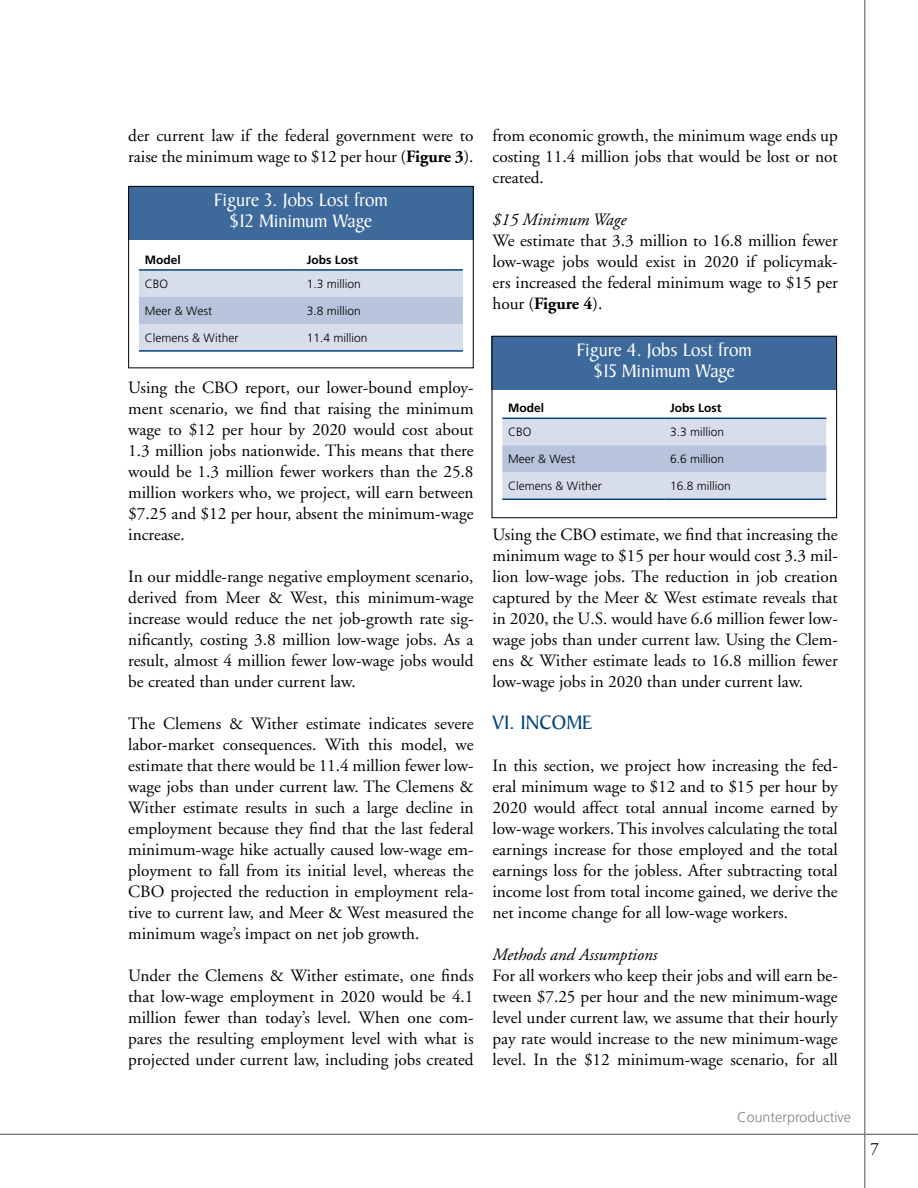
<style>
.page{position:relative;width:918px;height:1188px;background:#fff}
.page>*{position:absolute;margin:0;border:0;box-sizing:border-box;transform-origin:0 0}
.t1{font:21px "Baker Signet";color:#00447c}
.t2{font:19.5px/21px "Baker Signet";color:#fff;text-align:center}
.t3{font:17.25px/21px "Adobe Garamond";color:#000;text-align:justify}
.t4{font:italic 17.25px "Adobe Garamond";color:#000}
.t5{font:300 14.25px "Frutiger";color:#808285}
.t6{font:300 12px "Frutiger";color:#000}
.t7{font:700 12px "Frutiger";color:#000}
.s1{font-weight:700}
</style>
<div class="page">
<hr style="left:0;top:1134px;width:918px;height:1px;background:#808285">
<hr style="left:864px;top:0;width:1px;height:1188px;background:#808285">
<div style="left:128px;top:186px;width:346px;height:54px;background:#3d699b"></div>
<svg style="left:139px;top:271px;width:324px;height:79px"></svg>
<hr style="left:139px;top:269px;width:162px;height:2px;background:#00447c">
<hr style="left:301px;top:269px;width:162px;height:2px;background:#00447c">
<hr style="left:139px;top:350px;width:162px;height:2px;background:#00447c">
<hr style="left:301px;top:350px;width:162px;height:2px;background:#00447c">
<div style="left:128px;top:186px;width:346px;height:182px;border:1px solid #000"></div>
<div style="left:492px;top:336px;width:345px;height:54px;background:#3d699b"></div>
<svg style="left:502px;top:419px;width:324px;height:80px"></svg>
<hr style="left:502px;top:418px;width:162px;height:1px;background:#00447c">
<hr style="left:664px;top:418px;width:162px;height:1px;background:#00447c">
<hr style="left:502px;top:499px;width:162px;height:1px;background:#00447c">
<hr style="left:664px;top:499px;width:162px;height:1px;background:#00447c">
<div style="left:492px;top:336px;width:345px;height:182px;border:1px solid #000"></div>
<p class="t3" style="left:128px;top:125px;width:347px">der current law if the federal government were to raise the minimum wage to $12 per hour (<span class="s1">Figure 3</span>).</p>
<p class="t2" style="left:214px;top:190px;width:175px">Figure 3. Jobs Lost from $12 Minimum Wage</p>
<p class="t7" style="left:145px;top:253px;width:37px">Model</p>
<p class="t7" style="left:307px;top:253px;width:53px">Jobs Lost</p>
<p class="t6" style="left:145px;top:277px;width:25px">CBO</p>
<p class="t6" style="left:307px;top:277px;width:56px">1.3 million</p>
<p class="t6" style="left:145px;top:304px;width:69px">Meer &amp; West</p>
<p class="t6" style="left:307px;top:304px;width:56px">3.8 million</p>
<p class="t6" style="left:145px;top:331px;width:95px">Clemens &amp; Wither</p>
<p class="t6" style="left:307px;top:331px;width:62px">11.4 million</p>
<p class="t3" style="left:128px;top:377px;width:347px">Using the CBO report, our lower-bound employ&shy;ment scenario, we find that raising the minimum wage to $12 per hour by 2020 would cost about 1.3 million jobs nationwide. This means that there would be 1.3 million fewer workers than the 25.8 million workers who, we project, will earn between $7.25 and $12 per hour, absent the minimum-wage increase.</p>
<p class="t3" style="left:128px;top:566px;width:347px">In our middle-range negative employment scenario, derived from Meer &amp; West, this minimum-wage increase would reduce the net job-growth rate sig&shy;nificantly, costing 3.8 million low-wage jobs. As a result, almost 4 million fewer low-wage jobs would be created than under current law.</p>
<p class="t3" style="left:128px;top:713px;width:347px">The Clemens &amp; Wither estimate indicates severe labor-market consequences. With this model, we estimate that there would be 11.4 million fewer low&shy;wage jobs than under current law. The Clemens &amp; Wither estimate results in such a large decline in employment because they find that the last federal minimum-wage hike actually caused low-wage em&shy;ployment to fall from its initial level, whereas the CBO projected the reduction in employment rela&shy;tive to current law, and Meer &amp; West measured the minimum wage’s impact on net job growth.</p>
<p class="t3" style="left:128px;top:965px;width:347px">Under the Clemens &amp; Wither estimate, one finds that low-wage employment in 2020 would be 4.1 million fewer than today’s level. When one com&shy;pares the resulting employment level with what is projected under current law, including jobs created</p>
<p class="t3" style="left:492px;top:125px;width:347px">from economic growth, the minimum wage ends up costing 11.4 million jobs that would be lost or not created.</p>
<p class="t4" style="left:492px;top:210px;width:135px">$15 Minimum Wage</p>
<p class="t3" style="left:492px;top:230px;width:347px">We estimate that 3.3 million to 16.8 million fewer low-wage jobs would exist in 2020 if policymak&shy;ers increased the federal minimum wage to $15 per hour (<span class="s1">Figure 4</span>).</p>
<p class="t2" style="left:577px;top:340px;width:177px">Figure 4. Jobs Lost from $15 Minimum Wage</p>
<p class="t7" style="left:508px;top:401px;width:37px">Model</p>
<p class="t7" style="left:670px;top:401px;width:53px">Jobs Lost</p>
<p class="t6" style="left:508px;top:425px;width:25px">CBO</p>
<p class="t6" style="left:670px;top:425px;width:56px">3.3 million</p>
<p class="t6" style="left:508px;top:452px;width:69px">Meer &amp; West</p>
<p class="t6" style="left:670px;top:452px;width:56px">6.6 million</p>
<p class="t6" style="left:508px;top:479px;width:95px">Clemens &amp; Wither</p>
<p class="t6" style="left:670px;top:479px;width:62px">16.8 million</p>
<p class="t3" style="left:492px;top:524px;width:347px">Using the CBO estimate, we find that increasing the minimum wage to $15 per hour would cost 3.3 mil&shy;lion low-wage jobs. The reduction in job creation captured by the Meer &amp; West estimate reveals that in 2020, the U.S. would have 6.6 million fewer low&shy;wage jobs than under current law. Using the Clem&shy;ens &amp; Wither estimate leads to 16.8 million fewer low-wage jobs in 2020 than under current law.</p>
<p class="t1" style="left:492px;top:711px;width:101px">VI. INCOME</p>
<p class="t3" style="left:492px;top:755px;width:347px">In this section, we project how increasing the fed&shy;eral minimum wage to $12 and to $15 per hour by 2020 would affect total annual income earned by low-wage workers. This involves calculating the total earnings increase for those employed and the total earnings loss for the jobless. After subtracting total income lost from total income gained, we derive the net income change for all low-wage workers.</p>
<p class="t4" style="left:492px;top:945px;width:166px">Methods and Assumptions</p>
<p class="t3" style="left:492px;top:965px;width:347px">For all workers who keep their jobs and will earn be&shy;tween $7.25 per hour and the new minimum-wage level under current law, we assume that their hourly pay rate would increase to the new minimum-wage level. In the $12 minimum-wage scenario, for all</p>
<p class="t5" style="left:737px;top:1109px;width:115px">Counterproductive</p>
<p class="t3" style="left:871px;top:1138px;width:10px">7</p>
</div>
